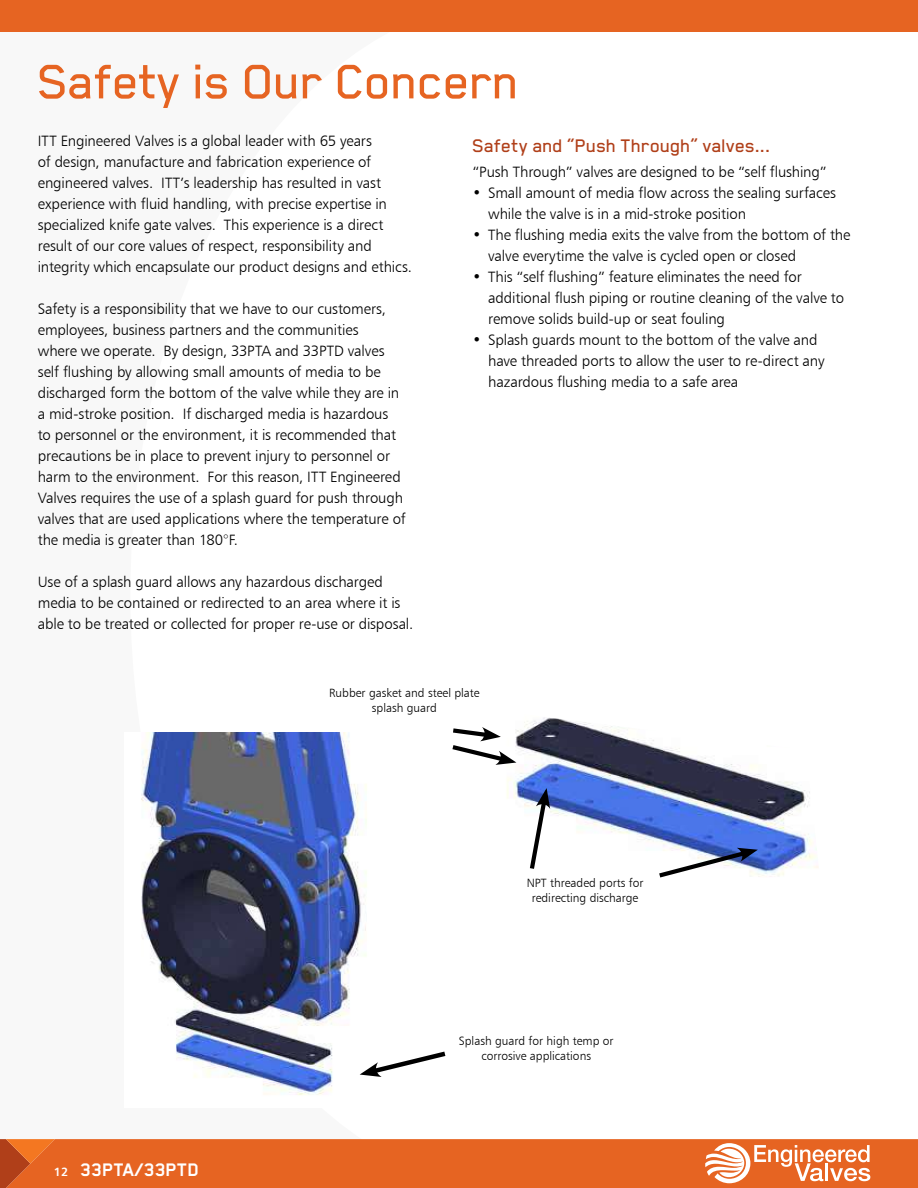
<style>
.page{position:relative;width:918px;height:1188px;background:#fff}
.page>*{position:absolute;margin:0;border:0;box-sizing:border-box;transform-origin:0 0}
.t1{font:500 55.5px "Blender Pro";letter-spacing:-.01em;color:#e66422}
.t2{font:500 21px "Blender Pro";letter-spacing:-.005em;color:#b03f19}
.t3{font:700 21px "Blender Pro";color:#fff}
.t4{font:15px/21px "Humanist 777 BT Light B";letter-spacing:-.01em;color:#000}
.t5{font:12px/15px "Humanist 777 BT Light B";color:#000;text-align:center}
.s1{font-family:"Humanist 777 BT Bold B";font-weight:400;font-size:12px}
</style>
<div class="page">
<div style="left:0;top:1139px;width:918px;height:49px;background:#e66422"></div>
<div style="left:0;top:0;width:918px;height:32px;background:#e66422"></div>
<svg style="left:705px;top:1143px;width:165px;height:40px"></svg>
<img style="left:507px;top:717px;width:312px;height:160px">
<img style="left:141px;top:732px;width:226px;height:363px">
<svg style="left:360px;top:1049px;width:86px;height:28px"></svg>
<svg style="left:657px;top:848px;width:101px;height:30px"></svg>
<svg style="left:452px;top:726px;width:64px;height:39px"></svg>
<svg style="left:527px;top:788px;width:23px;height:83px"></svg>
<h1 class="t1" style="left:38px;top:52px;width:484px">Safety is Our Concern</h1>
<p class="t4" style="left:38px;top:130px;width:376px">ITT Engineered Valves is a global leader with 65 years<br>of design, manufacture and fabrication experience of engineered valves. ITT’s leadership has resulted in vast experience with fluid handling, with precise expertise in specialized knife gate valves. This experience is a direct result of our core values of respect, responsibility and integrity which encapsulate our product designs and ethics.</p>
<p class="t4" style="left:38px;top:298px;width:369px">Safety is a responsibility that we have to our customers, employees, business partners and the communities<br>where we operate. By design, 33PTA and 33PTD valves self flushing by allowing small amounts of media to be discharged form the bottom of the valve while they are in a mid-stroke position. If discharged media is hazardous<br>to personnel or the environment, it is recommended that precautions be in place to prevent injury to personnel or harm to the environment. For this reason, ITT Engineered Valves requires the use of a splash guard for push through valves that are used applications where the temperature of the media is greater than 180°F.</p>
<p class="t4" style="left:38px;top:571px;width:377px">Use of a splash guard allows any hazardous discharged media to be contained or redirected to an area where it is able to be treated or collected for proper re-use or disposal.</p>
<h2 class="t2" style="left:472px;top:134px;width:300px">Safety and “Push Through” valves...</h2>
<p class="t4" style="left:472px;top:161px;width:356px">“Push Through” valves are designed to be “self flushing”</p>
<p class="t4" style="left:488px;top:182px;width:349px;text-indent:-16px">• Small amount of media flow across the sealing surfaces while the valve is in a mid-stroke position</p>
<p class="t4" style="left:488px;top:224px;width:364px;text-indent:-16px">• The flushing media exits the valve from the bottom of the valve everytime the valve is cycled open or closed</p>
<p class="t4" style="left:488px;top:266px;width:357px;text-indent:-16px">• This “self flushing” feature eliminates the need for additional flush piping or routine cleaning of the valve to remove solids build-up or seat fouling</p>
<p class="t4" style="left:488px;top:329px;width:338px;text-indent:-16px">• Splash guards mount to the bottom of the valve and have threaded ports to allow the user to re-direct any hazardous flushing media to a safe area</p>
<p class="t5" style="left:329px;top:685px;width:152px">Rubber gasket and steel plate splash guard</p>
<p class="t5" style="left:527px;top:875px;width:118px">NPT threaded ports for redirecting discharge</p>
<h2 class="t3" style="left:54px;top:1158px;width:147px"><span class="s1">12</span> 33PTA/33PTD</h2>
<p class="t5" style="left:459px;top:1033px;width:156px">Splash guard for high temp or corrosive applications</p>
</div>
